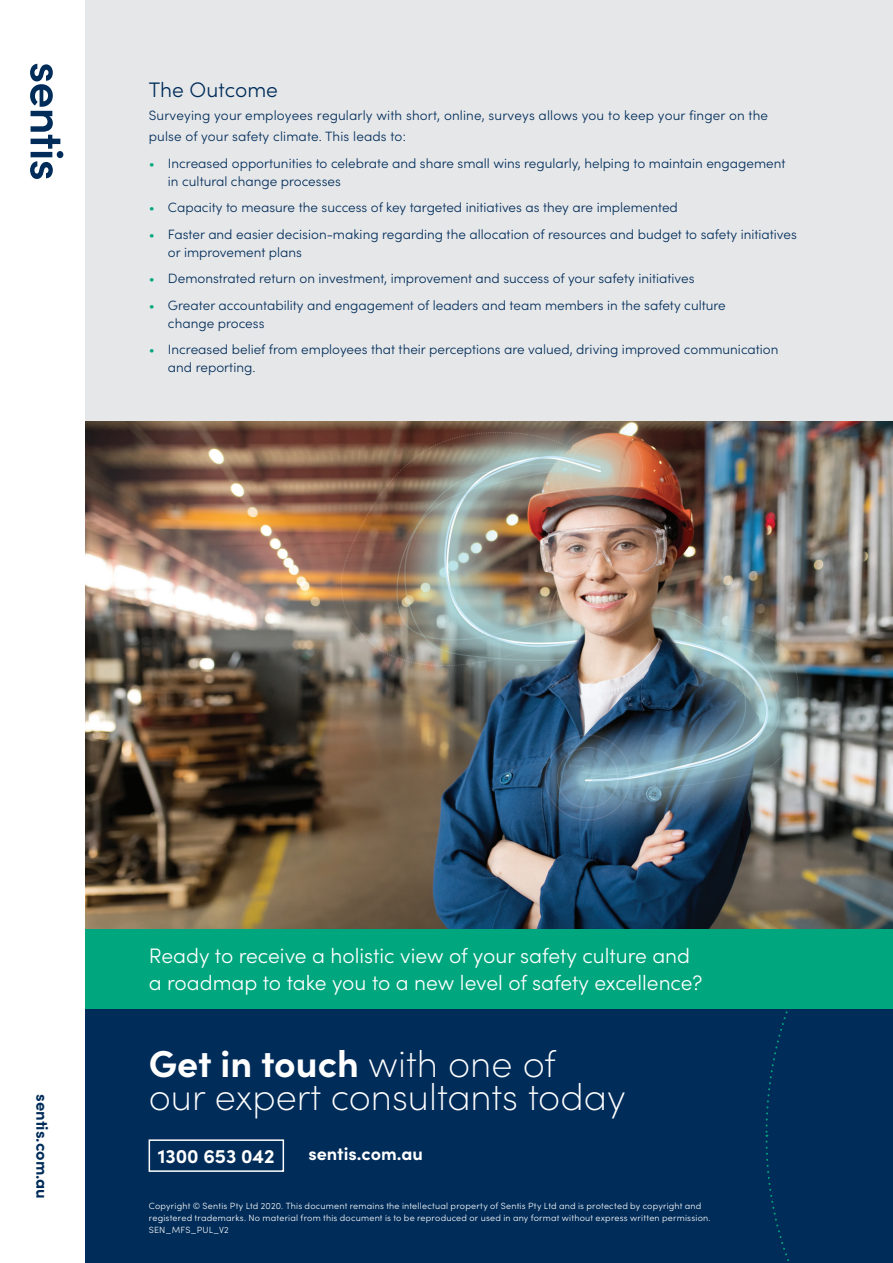
<style>
.page{position:relative;width:893px;height:1263px;background:#fff}
.page>*{position:absolute;margin:0;border:0;box-sizing:border-box;transform-origin:0 0}
.t1{font:200 37.5px/33px "Sofia Pro";color:#fff}
.t2{font:300 21px/27px "Sofia Pro";color:#fff}
.SEN_FS_Body{font:300 21px "Sofia Pro";color:#002c59}
.Phone_number{font:700 19.5px "Sofia Pro";color:#fff}
.t3{font:700 18px "Sofia Pro";color:#fff}
.t4{font:700 16.5px "Sofia Pro";color:#002c59}
.SEN_FS_Body-2{font:300 13.5px/18px "Sofia Pro";color:#002c59}
.t5{font:300 9px/12px "Sofia Pro";letter-spacing:.025em;color:#fff}
.s1{color:#00a77e}
.s2{font-weight:700}
</style>
<div class="page">
<svg style="left:30px;top:64px;width:33px;height:115px"></svg>
<div style="left:87px;top:0;width:806px;height:1263px;background:#e6e7e9"></div>
<div style="left:85px;top:0;width:723px;height:505px;background:#e6e7e9"></div>
<img style="left:85px;top:421px;width:808px;height:508px">
<div style="left:85px;top:1008px;width:808px;height:255px;background:#002c59"></div>
<svg style="left:764px;top:1008px;width:129px;height:253px"></svg>
<div style="left:149px;top:1139px;width:135px;height:33px;border:2px solid #fff"></div>
<div style="left:85px;top:929px;width:808px;height:79px;background:#00a77e"></div>
<p class="SEN_FS_Body" style="left:149px;top:74px;width:131px">The Outcome</p>
<p class="SEN_FS_Body-2" style="left:149px;top:105px;width:621px;line-height:20.7px">Surveying your employees regularly with short, online, surveys allows you to keep your finger on the pulse of your safety climate. This leads to:</p>
<p class="SEN_FS_Body-2" style="left:168px;top:153px;width:619px;text-indent:-19px"><span class="s1">•</span> Increased opportunities to celebrate and share small wins regularly, helping to maintain engagement in cultural change processes</p>
<p class="SEN_FS_Body-2" style="left:149px;top:198px;width:531px"><span class="s1">•</span> Capacity to measure the success of key targeted initiatives as they are implemented</p>
<p class="SEN_FS_Body-2" style="left:168px;top:224px;width:630px;text-indent:-19px"><span class="s1">•</span> Faster and easier decision-making regarding the allocation of resources and budget to safety initiatives or improvement plans</p>
<p class="SEN_FS_Body-2" style="left:149px;top:269px;width:547px"><span class="s1">•</span> Demonstrated return on investment, improvement and success of your safety initiatives</p>
<p class="SEN_FS_Body-2" style="left:168px;top:295px;width:559px;text-indent:-19px"><span class="s1">•</span> Greater accountability and engagement of leaders and team members in the safety culture change process</p>
<p class="SEN_FS_Body-2" style="left:168px;top:340px;width:612px;text-indent:-19px"><span class="s1">•</span> Increased belief from employees that their perceptions are valued, driving improved communication and reporting.</p>
<p class="t4" style="left:55px;top:1094px;width:106px;rotate:90deg">sentis.com.au</p>
<p class="t2" style="left:149px;top:940px;width:555px">Ready to receive a holistic view of your safety culture and a roadmap to take you to a new level of safety excellence?</p>
<p class="t1" style="left:149px;top:1045px;width:478px"><span class="s2">Get in touch</span> with one of<br>our expert consultants today</p>
<p class="Phone_number" style="left:158px;top:1141px;width:118px">1300 653 042</p>
<p class="t3" style="left:308px;top:1140px;width:116px">sentis.com.au</p>
<p class="t5" style="left:149px;top:1199px;width:563px">Copyright © Sentis Pty Ltd 2020. This document remains the intellectual property of Sentis Pty Ltd and is protected by copyright and registered trademarks. No material from this document is to be reproduced or used in any format without express written permission.<br>SEN_MFS_PUL_V2</p>
</div>
